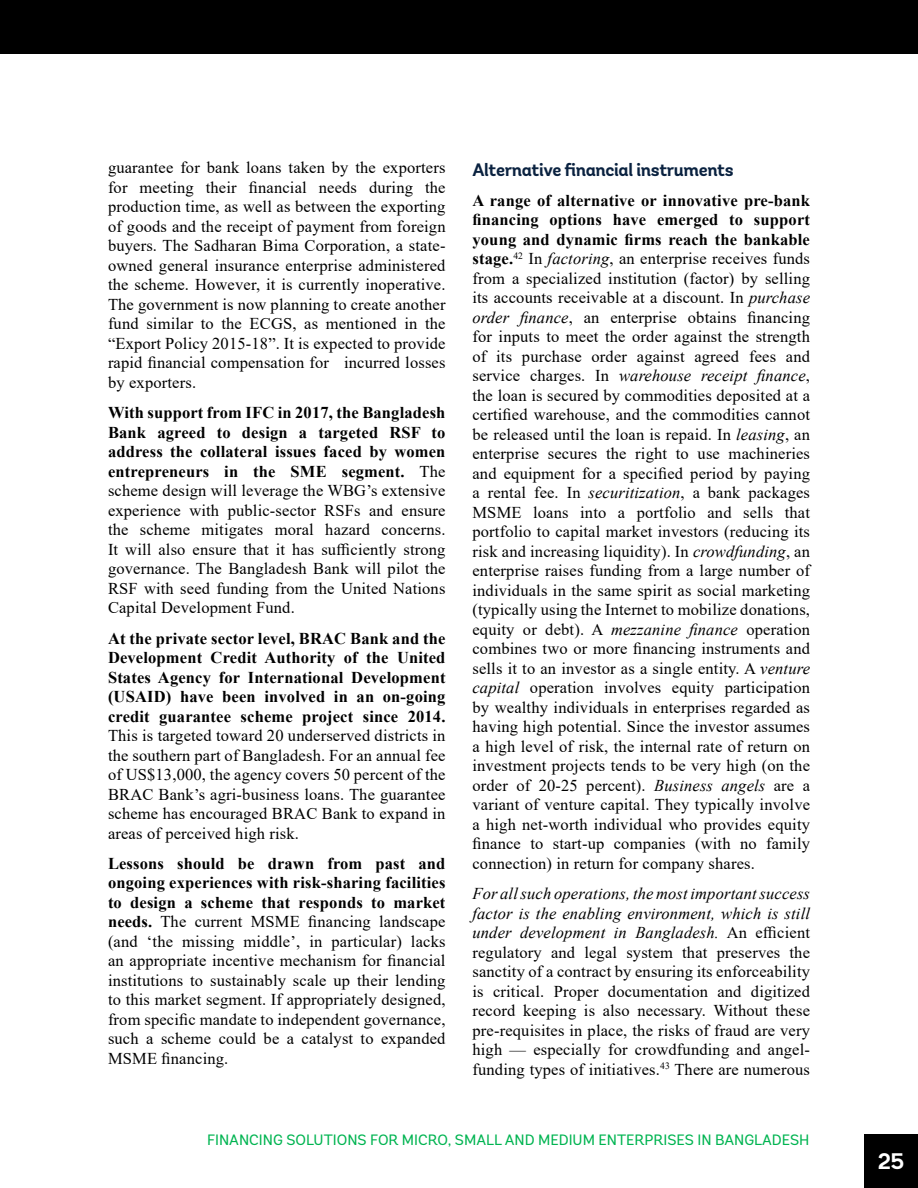
<style>
.page{position:relative;width:918px;height:1188px;background:#fff}
.page>*{position:absolute;margin:0;border:0;box-sizing:border-box;transform-origin:0 0}
.t1{font:700 22.5px "Andes";color:#fff}
.t2{font:700 18px "Andes";letter-spacing:-.02em;color:#0a2240}
.t3{font:16.5px/19.5px "Times New Roman";letter-spacing:.01em;color:#000;text-align:justify}
.t4{font:700 16.5px/19.5px "Times New Roman";letter-spacing:.01em;color:#000;text-align:justify}
.t5{font:15px "Andes";color:#00b451}
.s1{font-weight:700}
.s2{font-style:italic}
</style>
<div class="page">
<div style="left:864px;top:1134px;width:54px;height:54px;background:#000"></div>
<div style="left:0;top:0;width:918px;height:54px;background:#000"></div>
<p class="t3" style="left:108px;top:158px;width:339px">guarantee for bank loans taken by the exporters for meeting their financial needs during the production time, as well as between the exporting of goods and the receipt of payment from foreign buyers. The Sadharan Bima Corporation, a state&shy;owned general insurance enterprise administered the scheme. However, it is currently inoperative.<br>The government is now planning to create another fund similar to the ECGS, as mentioned in the “Export Policy 2015-18”. It is expected to provide rapid financial compensation for incurred losses by exporters.</p>
<p class="t3" style="left:108px;top:402px;width:339px"><span class="s1">With support from IFC in 2017, the Bangladesh Bank agreed to design a targeted RSF to address the collateral issues faced by women entrepreneurs in the SME segment.</span> The scheme design will leverage the WBG’s extensive experience with public-sector RSFs and ensure the scheme mitigates moral hazard concerns.<br>It will also ensure that it has sufficiently strong governance. The Bangladesh Bank will pilot the RSF with seed funding from the United Nations Capital Development Fund.</p>
<p class="t4" style="left:108px;top:628px;width:339px">At the private sector level, BRAC Bank and the Development Credit Authority of the United States Agency for International Development (USAID) have been involved in an on-going credit guarantee scheme project since 2014.</p>
<p class="t3" style="left:108px;top:725px;width:339px">This is targeted toward 20 underserved districts in the southern part of Bangladesh. For an annual fee of US$13,000, the agency covers 50 percent of the BRAC Bank’s agri-business loans. The guarantee scheme has encouraged BRAC Bank to expand in areas of perceived high risk.</p>
<p class="t3" style="left:108px;top:853px;width:339px"><span class="s1">Lessons should be drawn from past and ongoing experiences with risk-sharing facilities to design a scheme that responds to market needs.</span> The current MSME financing landscape (and ‘the missing middle’, in particular) lacks an appropriate incentive mechanism for financial institutions to sustainably scale up their lending to this market segment. If appropriately designed, from specific mandate to independent governance, such a scheme could be a catalyst to expanded MSME financing.</p>
<p class="t2" style="left:472px;top:158px;width:263px">Alternative financial instruments</p>
<p class="t3" style="left:472px;top:190px;width:339px"><span class="s1">A range of alternative or innovative pre-bank financing options have emerged to support young and dynamic firms reach the bankable stage.</span><sup>42</sup> In <span class="s2">factoring</span>, an enterprise receives funds from a specialized institution (factor) by selling its accounts receivable at a discount. In <span class="s2">purchase order finance</span>, an enterprise obtains financing for inputs to meet the order against the strength of its purchase order against agreed fees and service charges. In <span class="s2">warehouse receipt finance</span>, the loan is secured by commodities deposited at a certified warehouse, and the commodities cannot be released until the loan is repaid. In <span class="s2">leasing</span>, an enterprise secures the right to use machineries and equipment for a specified period by paying a rental fee. In <span class="s2">securitization</span>, a bank packages MSME loans into a portfolio and sells that portfolio to capital market investors (reducing its risk and increasing liquidity). In <span class="s2">crowdfunding</span>, an enterprise raises funding from a large number of individuals in the same spirit as social marketing (typically using the Internet to mobilize donations, equity or debt). A <span class="s2">mezzanine finance</span> operation combines two or more financing instruments and sells it to an investor as a single entity. A <span class="s2">venture capital</span> operation involves equity participation by wealthy individuals in enterprises regarded as having high potential. Since the investor assumes a high level of risk, the internal rate of return on investment projects tends to be very high (on the order of 20-25 percent). <span class="s2">Business angels</span> are a variant of venture capital. They typically involve a high net-worth individual who provides equity finance to start-up companies (with no family connection) in return for company shares.</p>
<p class="t3" style="left:472px;top:883px;width:339px"><span class="s2">For all such operations, the most important success factor is the enabling environment, which is still under development in Bangladesh.</span> An efficient regulatory and legal system that preserves the sanctity of a contract by ensuring its enforceability is critical. Proper documentation and digitized record keeping is also necessary. Without these pre-requisites in place, the risks of fraud are very high — especially for crowdfunding and angel&shy;funding types of initiatives.<sup>43</sup> There are numerous</p>
<p class="t5" style="left:207px;top:1131px;width:604px">FINANCING SOLUTIONS FOR MICRO, SMALL AND MEDIUM ENTERPRISES IN BANGLADESH</p>
<h1 class="t1" style="left:878px;top:1148px;width:28px">25</h1>
</div>
